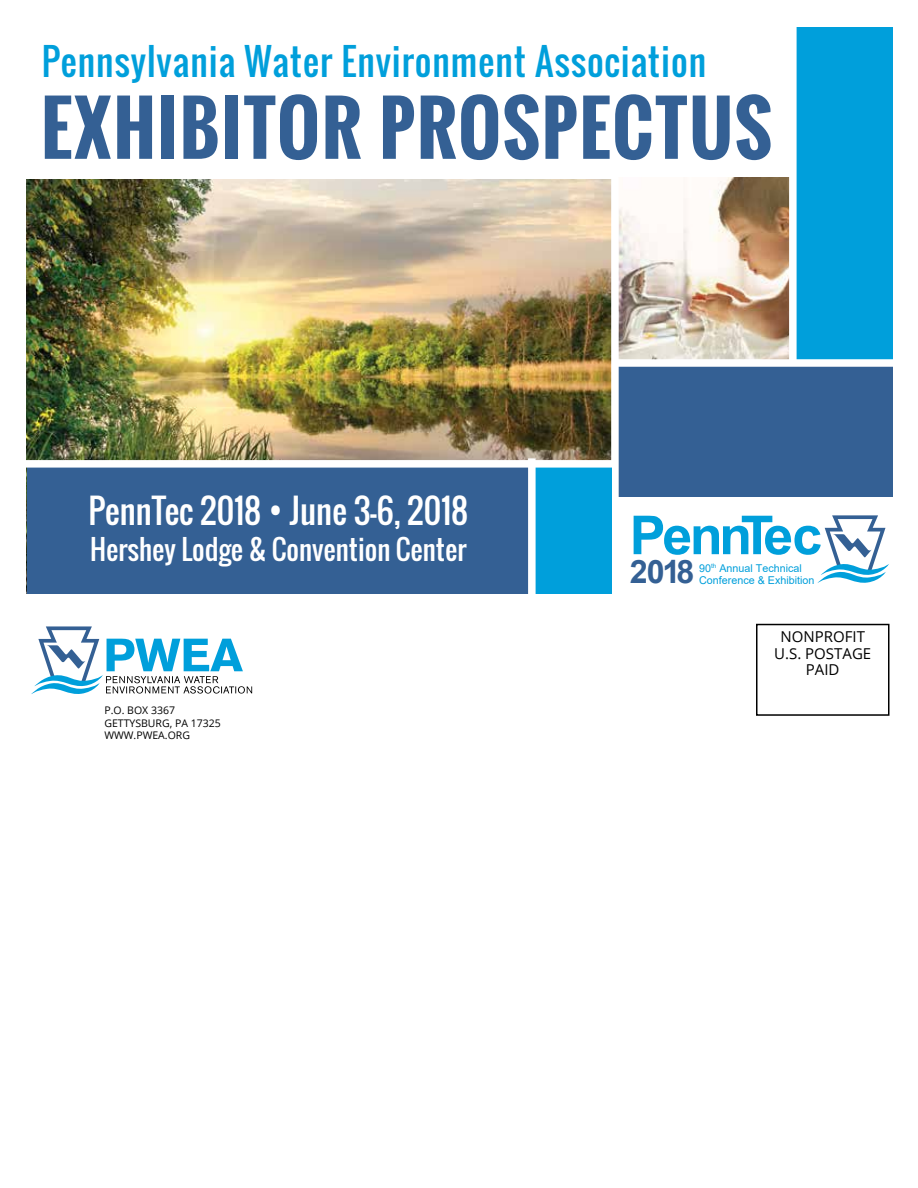
<style>
.page{position:relative;width:918px;height:1188px;background:#fff}
.page>*{position:absolute;margin:0;border:0;box-sizing:border-box;transform-origin:0 0}
.t1{font:700 72px "Oswald";letter-spacing:.025em;color:#346094}
.t2{font:700 53.7px "Arial";letter-spacing:-.06em;color:#009fdb}
.t3{font:36px "Oswald";letter-spacing:.025em;color:#009fdb}
.t4{font:33px "Oswald";color:#fff}
.t5{font:700 32.25px "Arial";color:#346094}
.t6{font:27px "Oswald";color:#fff}
.t7{font:15px/16.5px "Open Sans";color:#000;text-align:center}
.t8{font:10.8px/11.9px "Arial";color:#009fdb}
.t9{font:10.5px/12.6px "Open Sans";color:#000}
</style>
<div class="page">
<div style="left:756px;top:624px;width:134px;height:92px;border:2px solid #000"></div>
<svg style="left:31px;top:626px;width:221px;height:68px"></svg>
<svg style="left:817px;top:515px;width:72px;height:68px"></svg>
<div style="left:796px;top:27px;width:97px;height:338px;background:#009fdb"></div>
<div style="left:618px;top:363px;width:275px;height:134px;background:#346094"></div>
<img style="left:27px;top:179px;width:584px;height:281px">
<img style="left:619px;top:177px;width:170px;height:182px">
<div style="left:611px;top:177px;width:8px;height:421px;background:#fff"></div>
<div style="left:616px;top:359px;width:288px;height:8px;background:#fff"></div>
<div style="left:789px;top:17px;width:8px;height:346px;background:#fff"></div>
<div style="left:536px;top:462px;width:76px;height:134px;background:#009fdb"></div>
<div style="left:27px;top:462px;width:503px;height:134px;background:#346094"></div>
<div style="left:528px;top:458px;width:8px;height:138px;background:#fff"></div>
<div style="left:26px;top:460px;width:591px;height:8px;background:#fff"></div>
<div style="left:26px;top:594px;width:874px;height:8px;background:#fff"></div>
<h3 class="t3" style="left:42px;top:35px;width:666px">Pennsylvania Water Environment Association</h3>
<h1 class="t1" style="left:41px;top:74px;width:732px">EXHI BITOR PROSPECTUS</h1>
<h3 class="t4" style="left:88px;top:486px;width:381px">PennTec 2018 • June 3-6, 2018</h3>
<h3 class="t6" style="left:90px;top:529px;width:378px">Hershey Lodge &amp; Convention Center</h3>
<p class="t9" style="left:104px;top:704px;width:72px">P.O. BOX 3367<br>GETTYSBURG</p>
<p class="t9" style="left:170px;top:716px;width:53px">, PA 17325</p>
<p class="t9" style="left:104px;top:729px;width:11px">WWW</p>
<p class="t9" style="left:134px;top:729px;width:11px">.PWEA</p>
<p class="t9" style="left:165px;top:729px;width:11px">.ORG</p>
<h2 class="t2" style="left:630px;top:497px;width:194px">PennTec</h2>
<h3 class="t5" style="left:630px;top:549px;width:66px">2018</h3>
<p class="t8" style="left:699px;top:562px;width:117px">90<sup>th</sup> Annual Technical<br>Conference &amp; Exhibition</p>
<h3 class="t7" style="left:774px;top:628px;width:99px">NONPROFIT<br>U.S. POSTAGE<br>PAID</h3>
</div>
